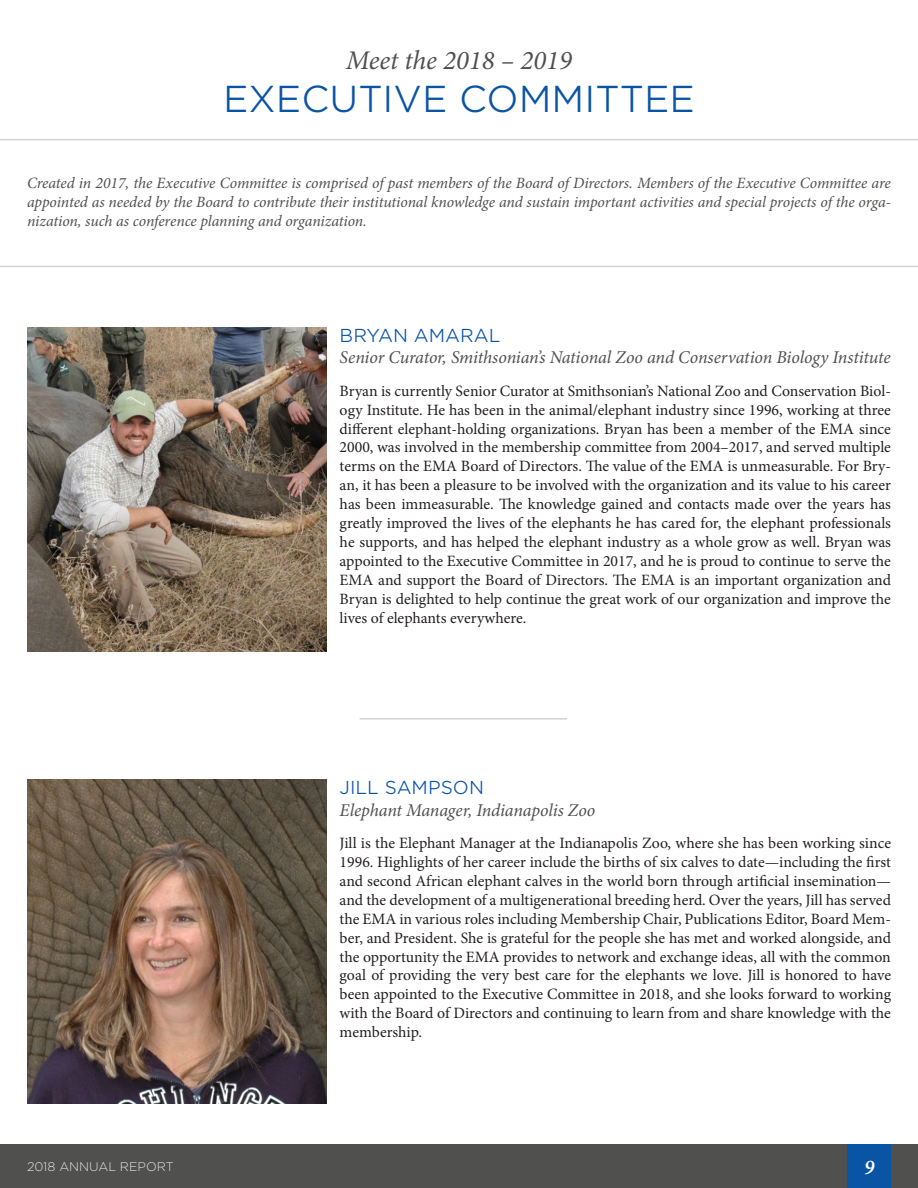
<style>
.page{position:relative;width:918px;height:1188px;background:#fff}
.page>*{position:absolute;margin:0;border:0;box-sizing:border-box;transform-origin:0 0}
.t1{font:300 36px "Gotham S Sm";color:#0a54a6}
.t2{font:italic 27px "Minion Pro";color:#50514f}
.t3{font:italic 600 21px "Minion Pro";color:#fff}
.t4{font:italic 18px "Minion Pro";letter-spacing:-.01em;color:#50514f}
.t5{font:300 18px "Gotham S Sm";color:#0a54a6}
.t6{font:15.75px/18.9px "Minion Pro";letter-spacing:-.005em;color:#231f20;text-align:justify}
.t7{font:italic 15.75px/18.9px "Minion Pro";letter-spacing:-.01em;color:#50514f;text-align:justify}
.t8{font:200 12px "Gotham S Sm";color:#fff}
</style>
<div class="page">
<hr style="left:0;top:139px;width:918px;height:1px;background:#d4d4d4">
<hr style="left:0;top:266px;width:918px;height:1px;background:#d4d4d4">
<img style="left:27px;top:327px;width:299px;height:324px">
<hr style="left:360px;top:718px;width:207px;height:2px;background:#d4d4d4">
<img style="left:27px;top:780px;width:299px;height:324px">
<div style="left:0;top:1145px;width:918px;height:43px;background:#50514f"></div>
<div style="left:848px;top:1145px;width:43px;height:43px;background:#0a54a6"></div>
<p class="t2" style="left:346px;top:42px;width:228px">Meet the 2018 – 2019</p>
<p class="t1" style="left:223px;top:75px;width:473px">EXECUTIVE COMMITTEE</p>
<p class="t7" style="left:27px;top:174px;width:865px">Created in 2017, the Executive Committee is comprised of past members of the Board of Directors. Members of the Executive Committee are appointed as needed by the Board to contribute their institutional knowledge and sustain important activities and special projects of the orga&shy;nization, such as conference planning and organization.</p>
<p class="t5" style="left:340px;top:323px;width:162px">BRYAN AMARAL</p>
<p class="t4" style="left:340px;top:345px;width:553px">Senior Curator, Smithsonian’s National Zoo and Conservation Biology Institute</p>
<p class="t6" style="left:340px;top:381px;width:553px">Bryan is currently Senior Curator at Smithsonian’s National Zoo and Conservation Biol&shy;ogy Institute. He has been in the animal/elephant industry since 1996, working at three different elephant-holding organizations. Bryan has been a member of the EMA since 2000, was involved in the membership committee from 2004–2017, and served multiple terms on the EMA Board of Directors. The value of the EMA is unmeasurable. For Bry&shy;an, it has been a pleasure to be involved with the organization and its value to his career has been immeasurable. The knowledge gained and contacts made over the years has greatly improved the lives of the elephants he has cared for, the elephant professionals he supports, and has helped the elephant industry as a whole grow as well. Bryan was appointed to the Executive Committee in 2017, and he is proud to continue to serve the EMA and support the Board of Directors. The EMA is an important organization and Bryan is delighted to help continue the great work of our organization and improve the lives of elephants everywhere.</p>
<p class="t5" style="left:340px;top:776px;width:146px">JILL SAMPSON</p>
<p class="t4" style="left:340px;top:798px;width:257px">Elephant Manager, Indianapolis Zoo</p>
<p class="t6" style="left:340px;top:834px;width:553px">Jill is the Elephant Manager at the Indianapolis Zoo, where she has been working since 1996. Highlights of her career include the births of six calves to date—including the first and second African elephant calves in the world born through artificial insemination— and the development of a multigenerational breeding herd. Over the years, Jill has served the EMA in various roles including Membership Chair, Publications Editor, Board Mem&shy;ber, and President. She is grateful for the people she has met and worked alongside, and the opportunity the EMA provides to network and exchange ideas, all with the common goal of providing the very best care for the elephants we love. Jill is honored to have been appointed to the Executive Committee in 2018, and she looks forward to working with the Board of Directors and continuing to learn from and share knowledge with the membership.</p>
<p class="t8" style="left:27px;top:1159px;width:148px">2018 ANNUAL REPORT</p>
<p class="t3" style="left:864px;top:1153px;width:12px">9</p>
</div>
